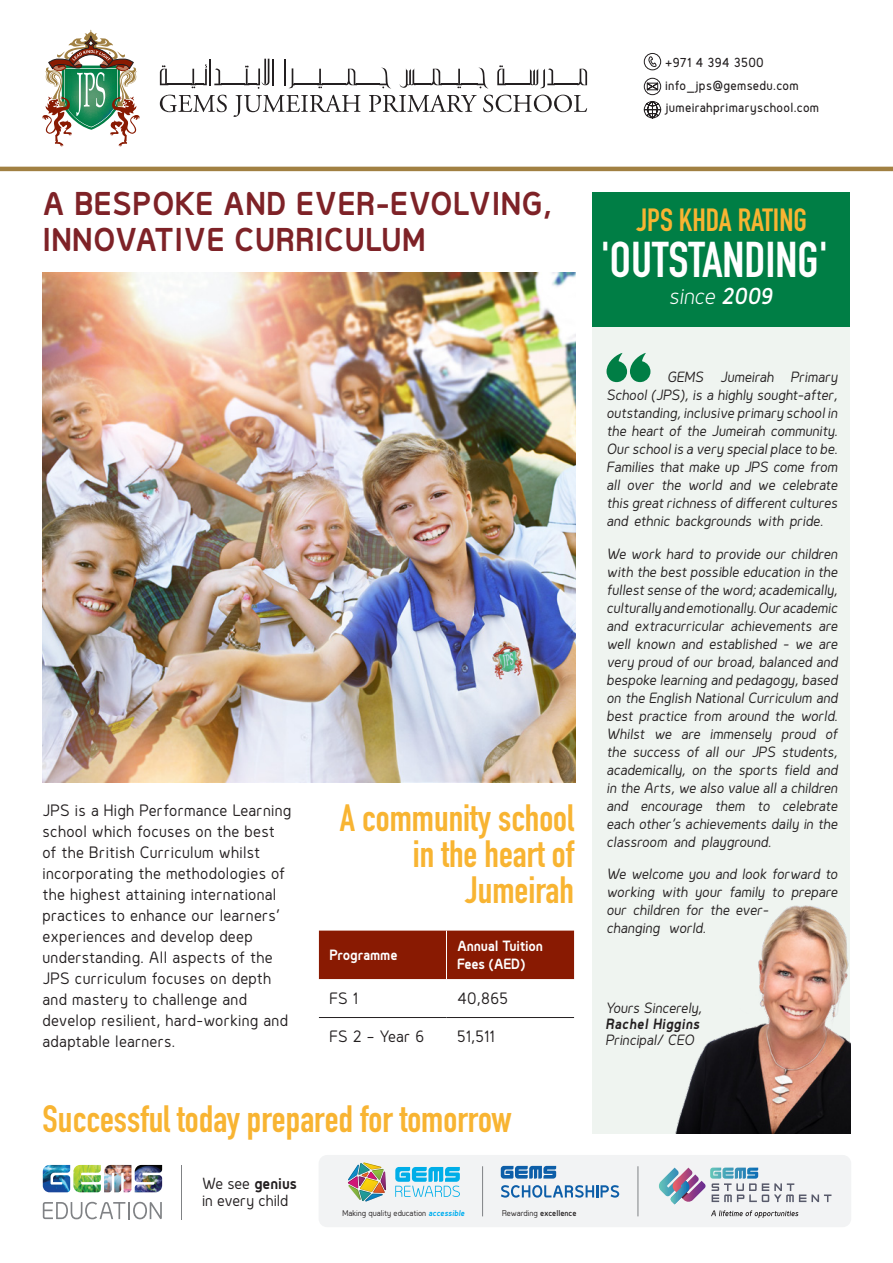
<style>
.page{position:relative;width:893px;height:1263px;background:#fff}
.page>*{position:absolute;margin:0;border:0;box-sizing:border-box;transform-origin:0 0}
.t1{font:700 49.5px "DIN Condensed";color:#fff}
.t2{font:700 37.5px/36px "DIN Condensed";color:#f8b432;text-align:right}
.t3{font:700 31.65px "DIN Condensed";color:#f8b432}
.t4{font:700 30px/36px "Genius";letter-spacing:.01em;color:#7e2227}
.t5{font:italic 300 21px "Genius";color:#fff}
.t6{font:15px/21px "Genius";letter-spacing:.02em;color:#231f20}
.t7{font:14.7px/17.5px "Genius";color:#231f20}
.t8{font:italic 13.5px/18px "Genius";color:#231f20;text-align:justify}
.t9{font:700 13.5px/17.2px "Genius";letter-spacing:-.02em;color:#fff}
.t10{font:italic 700 13.5px/16.2px "Genius";letter-spacing:.02em;color:#231f20}
.t11{font:500 12px/23px "Genius";letter-spacing:.025em;color:#231f20}
.t12{font:7.65px "Genius";color:#231f20}
.t13{font:600 7.65px "Genius";color:#231f20}
.s1{font-weight:700}
.s2{font-weight:700;font-style:italic;color:#00aeef}
.s3{font-weight:400}
.s4{font-weight:600}
</style>
<div class="page">
<div style="left:644px;top:53px;width:17px;height:17px;border:1px solid #231f20;border-radius:50%"></div>
<svg style="left:644px;top:56px;width:17px;height:39px"></svg>
<svg style="left:644px;top:101px;width:17px;height:18px"></svg>
<hr style="left:0;top:167px;width:893px;height:4px;background:#a18042">
<svg style="left:42px;top:29px;width:98px;height:118px"></svg>
<svg style="left:160px;top:95px;width:67px;height:17px"></svg>
<svg style="left:233px;top:95px;width:128px;height:22px"></svg>
<svg style="left:369px;top:95px;width:108px;height:17px"></svg>
<svg style="left:483px;top:95px;width:104px;height:17px"></svg>
<svg style="left:160px;top:64px;width:47px;height:24px"></svg>
<hr style="left:209px;top:59px;width:2px;height:26px;background:#231f20">
<svg style="left:214px;top:59px;width:59px;height:30px"></svg>
<hr style="left:284px;top:59px;width:2px;height:26px;background:#231f20">
<svg style="left:288px;top:68px;width:103px;height:21px"></svg>
<svg style="left:400px;top:68px;width:89px;height:21px"></svg>
<svg style="left:497px;top:65px;width:90px;height:23px"></svg>
<div style="left:319px;top:1155px;width:532px;height:72px;background:#f2f3f4;border-radius:9px"></div>
<svg style="left:348px;top:1162px;width:38px;height:40px"></svg>
<svg style="left:395px;top:1167px;width:65px;height:30px"></svg>
<svg style="left:501px;top:1166px;width:55px;height:12px"></svg>
<svg style="left:501px;top:1185px;width:118px;height:12px"></svg>
<svg style="left:711px;top:1210px;width:87px;height:8px"></svg>
<svg style="left:659px;top:1167px;width:172px;height:37px"></svg>
<hr style="left:482px;top:1166px;width:1px;height:50px;background:#808285">
<hr style="left:638px;top:1166px;width:1px;height:50px;background:#808285">
<img style="left:43px;top:1165px;width:27px;height:27px">
<img style="left:135px;top:1165px;width:27px;height:27px">
<img style="left:114px;top:1175px;width:7px;height:17px">
<img style="left:104px;top:1175px;width:8px;height:17px">
<svg style="left:104px;top:1168px;width:27px;height:7px"></svg>
<img style="left:105px;top:1165px;width:26px;height:3px">
<svg style="left:43px;top:1202px;width:119px;height:17px"></svg>
<img style="left:73px;top:1165px;width:28px;height:27px">
<hr style="left:182px;top:1165px;width:1px;height:54px;background:#808285">
<div style="left:592px;top:326px;width:258px;height:808px;background:#eff4f0"></div>
<img style="left:675px;top:905px;width:175px;height:229px">
<div style="left:592px;top:192px;width:258px;height:134px;background:#007e45"></div>
<img style="left:43px;top:272px;width:532px;height:510px">
<div style="left:319px;top:930px;width:255px;height:50px;background:#891a02"></div>
<hr style="left:319px;top:1017px;width:127px;height:1px;background:#231f20">
<hr style="left:446px;top:1017px;width:128px;height:1px;background:#231f20">
<hr style="left:446px;top:930px;width:1px;height:49px;background:#fff">
<svg style="left:606px;top:353px;width:44px;height:29px"></svg>
<p class="t11" style="left:665px;top:51px;width:155px">+971 4 394 3500 info_jps@gemsedu.com jumeirahprimaryschool.com</p>
<p class="t4" style="left:43px;top:185px;width:511px">A BESPOKE AND EVER-EVOLVING,<br>INNOVATIVE CURRICULUM</p>
<p class="t6" style="left:43px;top:800px;width:250px">JPS is a High Performance Learning school which focuses on the best of the British Curriculum whilst incorporating the methodologies of the highest attaining international practices to enhance our learners’ experiences and develop deep understanding. All aspects of the<br>JPS curriculum focuses on depth and mastery to challenge and develop resilient, hard-working and adaptable learners.</p>
<p class="t2" style="left:340px;top:800px;width:236px">A community school in the heart of<br>Jumeirah</p>
<p class="t9" style="left:330px;top:946px;width:70px">Programme</p>
<p class="t9" style="left:457px;top:937px;width:87px">Annual Tuition<br>Fees (AED)</p>
<p class="t6" style="left:330px;top:988px;width:30px">FS 1</p>
<p class="t6" style="left:457px;top:988px;width:52px">40,865</p>
<p class="t6" style="left:330px;top:1026px;width:96px">FS 2 – Year 6</p>
<p class="t6" style="left:457px;top:1026px;width:39px">51,511</p>
<p class="t2" style="left:43px;top:1100px;width:471px">Successful today prepared for tomorrow</p>
<p class="t7" style="left:202px;top:1174px;width:96px">We see <span class="s1">genius </span>in every child</p>
<p class="t12" style="left:342px;top:1209px;width:124px">Making quality education <span class="s2">accessible</span></p>
<p class="t13" style="left:502px;top:1209px;width:76px"><span class="s3">Rewarding</span> excellence</p>
<p class="t3" style="left:637px;top:198px;width:172px">JPS KHDA RATING</p>
<p class="t1" style="left:601px;top:226px;width:229px">'OUTSTANDING'</p>
<p class="t5" style="left:669px;top:282px;width:105px">since <span class="s4">2009</span></p>
<p class="t8" style="left:606px;top:368px;width:233px;text-indent:61px">GEMS Jumeirah Primary School (JPS), is a highly sought-after, outstanding, inclusive primary school in the heart of the Jumeirah community.<br>Our school is a very special place to be.<br>Families that make up JPS come from all over the world and we celebrate this great richness of different cultures and ethnic backgrounds with pride.</p>
<p class="t8" style="left:606px;top:544px;width:233px">We work hard to provide our children with the best possible education in the fullest sense of the word; academically, culturally and emotionally. Our academic and extracurricular achievements are well known and established - we are very proud of our broad, balanced and bespoke learning and pedagogy, based on the English National Curriculum and best practice from around the world.<br>Whilst we are immensely proud of the success of all our JPS students, academically, on the sports field and in the Arts, we also value all a children and encourage them to celebrate each other’s achievements daily in the classroom and playground.</p>
<p class="t8" style="left:606px;top:865px;width:233px;text-align:left">We welcome you and look forward to working with your family to prepare our children for the ever-<br>changing world.</p>
<p class="t8" style="left:605px;top:999px;width:98px">Yours Sincerely,</p>
<p class="t10" style="left:605px;top:1015px;width:96px">Rachel Higgins<br><span class="s3">Principal/ CEO</span></p>
</div>
